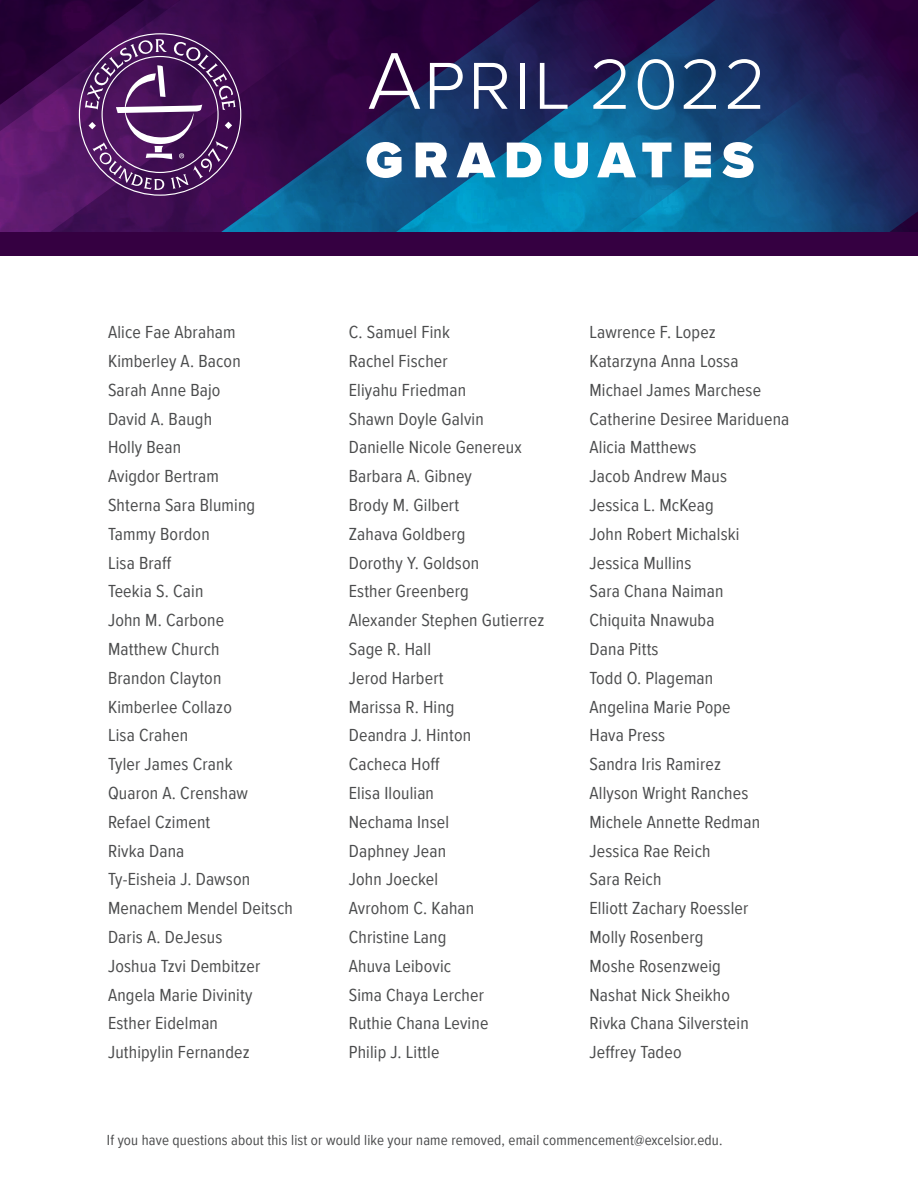
<style>
.page{position:relative;width:918px;height:1188px;background:#fff}
.page>*{position:absolute;margin:0;border:0;box-sizing:border-box;transform-origin:0 0}
.t1{font:300 83.4px "Proxima Nova";letter-spacing:.02em;color:#fff}
.t2{font:900 52.2px "Proxima Nova";letter-spacing:.18em;color:#fff}
.t3{font:18px/28.8px "Proxima Nova Cond";letter-spacing:.01em;color:#4b4c4d}
.t4{font:15px "Proxima Nova Cond";letter-spacing:.01em;color:#4b4c4d}
.s1{font-size:73.5px}
</style>
<div class="page">
<img style="left:0;top:0;width:918px;height:232px">
<svg style="left:79px;top:33px;width:162px;height:163px;background:#60336f"></svg>
<div style="left:0;top:232px;width:918px;height:24px;background:#350041"></div>
<h1 class="t1" style="left:367px;top:19px;width:401px">April <span class="s1">2022</span></h1>
<h2 class="t2" style="left:366px;top:121px;width:390px">GRADUATES</h2>
<p class="t3" style="left:108px;top:317px;width:186px">Alice Fae Abraham<br>Kimberley A. Bacon<br>Sarah Anne Bajo<br>David A. Baugh<br>Holly Bean<br>Avigdor Bertram<br>Shterna Sara Bluming<br>Tammy Bordon<br>Lisa Braff<br>Teekia S. Cain<br>John M. Carbone<br>Matthew Church<br>Brandon Clayton<br>Kimberlee Collazo<br>Lisa Crahen<br>Tyler James Crank<br>Quaron A. Crenshaw<br>Refael Cziment<br>Rivka Dana<br>Ty-Eisheia J. Dawson<br>Menachem Mendel Deitsch<br>Daris A. DeJesus<br>Joshua Tzvi Dembitzer<br>Angela Marie Divinity<br>Esther Eidelman<br>Juthipylin Fernandez</p>
<p class="t3" style="left:349px;top:317px;width:197px">C. Samuel Fink<br>Rachel Fischer<br>Eliyahu Friedman<br>Shawn Doyle Galvin<br>Danielle Nicole Genereux<br>Barbara A. Gibney<br>Brody M. Gilbert<br>Zahava Goldberg<br>Dorothy Y. Goldson<br>Esther Greenberg<br>Alexander Stephen Gutierrez<br>Sage R. Hall<br>Jerod Harbert<br>Marissa R. Hing<br>Deandra J. Hinton<br>Cacheca Hoff<br>Elisa Iloulian<br>Nechama Insel<br>Daphney Jean<br>John Joeckel<br>Avrohom C. Kahan<br>Christine Lang<br>Ahuva Leibovic<br>Sima Chaya Lercher<br>Ruthie Chana Levine<br>Philip J. Little</p>
<p class="t3" style="left:590px;top:317px;width:201px">Lawrence F. Lopez<br>Katarzyna Anna Lossa<br>Michael James Marchese<br>Catherine Desiree Mariduena<br>Alicia Matthews<br>Jacob Andrew Maus<br>Jessica L. McKeag<br>John Robert Michalski<br>Jessica Mullins<br>Sara Chana Naiman<br>Chiquita Nnawuba<br>Dana Pitts<br>Todd O. Plageman<br>Angelina Marie Pope<br>Hava Press<br>Sandra Iris Ramirez<br>Allyson Wright Ranches<br>Michele Annette Redman<br>Jessica Rae Reich<br>Sara Reich<br>Elliott Zachary Roessler<br>Molly Rosenberg<br>Moshe Rosenzweig<br>Nashat Nick Sheikho<br>Rivka Chana Silverstein<br>Jeffrey Tadeo</p>
<p class="t4" style="left:107px;top:1129px;width:617px">If you have questions about this list or would like your name removed, email commencement@excelsior.edu.</p>
</div>
